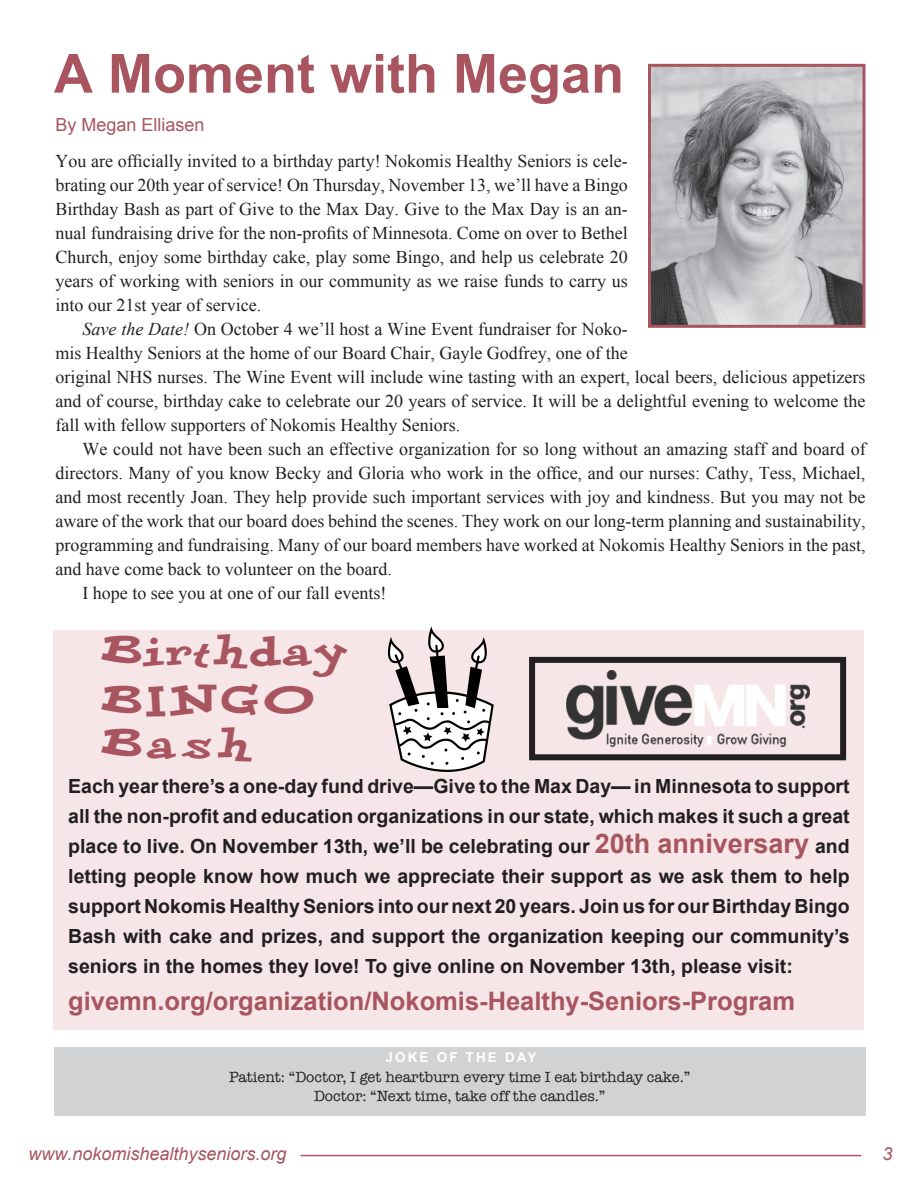
<style>
.page{position:relative;width:918px;height:1188px;background:#fff}
.page>*{position:absolute;margin:0;border:0;box-sizing:border-box;transform-origin:0 0}
.t1{font:700 54px "Arial";color:#a8555f}
.t2{font:900 43.5px/49.5px "Dolores";color:#a8555f}
.t3{font:900 43.5px "Dolores";letter-spacing:.05em;color:#a8555f}
.t4{font:700 25.5px "Arial";color:#a8555f}
.t5{font:700 19.5px/30px "Arial";color:#231f20;text-align:justify}
.t6{font:18px/24px "Times New Roman";color:#231f20;text-align:justify}
.t7{font:italic 18px "Arial";color:#a8555f}
.t8{font:18px "Arial";color:#a8555f}
.t9{font:15px/19.5px "American Typewriter";color:#231f20;text-align:center}
.t10{font:700 13.5px "Arial";letter-spacing:.16em;color:#fff}
.s1{font-style:italic}
.s2{font-size:27px;color:#a8555f}
</style>
<div class="page">
<hr style="left:301px;top:1155px;width:560px;height:1px;background:#a8555f">
<div style="left:54px;top:1047px;width:811px;height:68px;background:#d1d2d4"></div>
<img style="left:652px;top:68px;width:210px;height:256px">
<div style="left:648px;top:64px;width:218px;height:264px;border:3px solid #a8555f"></div>
<div style="left:54px;top:630px;width:810px;height:400px;background:#f6e6e7"></div>
<img style="left:566px;top:670px;width:244px;height:77px">
<div style="left:529px;top:657px;width:317px;height:103px;border:6px solid #231f20"></div>
<svg style="left:388px;top:626px;width:106px;height:146px"></svg>
<p class="t1" style="left:54px;top:38px;width:572px">A Moment with Megan</p>
<p class="t8" style="left:56px;top:113px;width:151px">By Megan Elliasen</p>
<p class="t6" style="left:56px;top:148px;width:574px">You are officially invited to a birthday party! Nokomis Healthy Seniors is cele&shy;brating our 20th year of service! On Thursday, November 13, we’ll have a Bingo Birthday Bash as part of Give to the Max Day. Give to the Max Day is an an&shy;nual fundraising drive for the non-profits of Minnesota. Come on over to Bethel Church, enjoy some birthday cake, play some Bingo, and help us celebrate 20 years of working with seniors in our community as we raise funds to carry us into our 21st year of service.</p>
<p class="t6" style="left:56px;top:316px;width:812px;text-align:left;text-indent:27px"><span class="s1">Save the Date!</span> On October 4 we’ll host a Wine Event fundraiser for Noko-<br>mis Healthy Seniors at the home of our Board Chair, Gayle Godfrey, one of the<br>original NHS nurses. The Wine Event will include wine tasting with an expert, local beers, delicious appetizers and of course, birthday cake to celebrate our 20 years of service. It will be a delightful evening to welcome the fall with fellow supporters of Nokomis Healthy Seniors.</p>
<p class="t6" style="left:56px;top:436px;width:812px;text-indent:27px">We could not have been such an effective organization for so long without an amazing staff and board of directors. Many of you know Becky and Gloria who work in the office, and our nurses: Cathy, Tess, Michael, and most recently Joan. They help provide such important services with joy and kindness. But you may not be aware of the work that our board does behind the scenes. They work on our long-term planning and sustainability, programming and fundraising. Many of our board members have worked at Nokomis Healthy Seniors in the past, and have come back to volunteer on the board.</p>
<p class="t6" style="left:82px;top:580px;width:305px">I hope to see you at one of our fall events!</p>
<p class="t2" style="left:101px;top:629px;width:249px">Birthday<br>BINGO</p>
<p class="t3" style="left:101px;top:723px;width:153px">Bash</p>
<p class="t5" style="left:68px;top:771px;width:783px">Each year there’s a one-day fund drive—Give to the Max Day— in Minnesota to support all the non-profit and education organizations in our state, which makes it such a great place to live. On November 13th, we’ll be celebrating our <span class="s2">20th anniversary</span> and letting people know how much we appreciate their support as we ask them to help support Nokomis Healthy Seniors into our next 20 years. Join us for our Birthday Bingo Bash with cake and prizes, and support the organization keeping our community’s seniors in the homes they love! To give online on November 13th, please visit:</p>
<p class="t4" style="left:68px;top:984px;width:728px">givemn.org/organization/Nokomis-Healthy-Seniors-Program</p>
<p class="t10" style="left:385px;top:1048px;width:153px">JOKE OF THE DAY</p>
<p class="t9" style="left:229px;top:1067px;width:463px">Patient: “Doctor, I get heartburn every time I eat birthday cake.”<br>Doctor: “Next time, take off the candles.”</p>
<p class="t7" style="left:28px;top:1143px;width:260px">www.nokomishealthyseniors.org</p>
<p class="t7" style="left:882px;top:1143px;width:12px">3</p>
</div>
